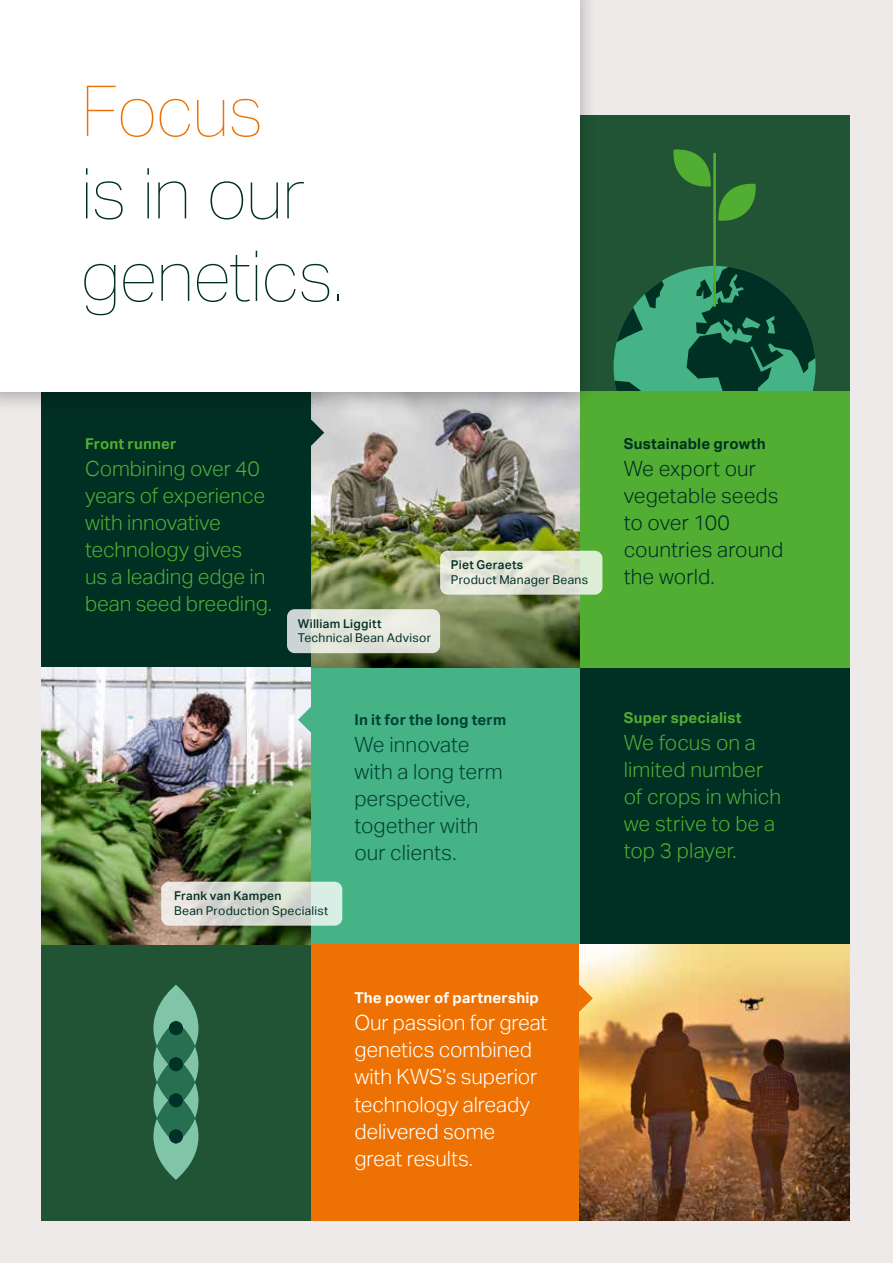
<style>
.page{position:relative;width:893px;height:1263px;background:#eeeae9}
.page>*{position:absolute;margin:0;border:0;box-sizing:border-box;transform-origin:0 0}
.t1{font:100 70.2px/82.5px "Aktiv Grotesk";letter-spacing:-.015em;color:#002f24}
.t2{font:100 70.2px "Aktiv Grotesk";letter-spacing:-.02em;color:#ee7203}
.t3{font:300 21px/27px "Aktiv Grotesk";letter-spacing:-.005em;color:#52ae32}
.t4{font:300 21px/27px "Aktiv Grotesk";letter-spacing:-.005em;color:#fff}
.t5{font:300 21px/27px "Aktiv Grotesk";letter-spacing:.005em;color:#004135}
.t6{font:300 21px/27px "Aktiv Grotesk";letter-spacing:.005em;color:#002f24}
.t7{font:700 15px "Aktiv Grotesk";letter-spacing:.015em;color:#52ae32}
.t8{font:700 15px "Aktiv Grotesk";letter-spacing:.015em;color:#fff}
.t9{font:700 15px "Aktiv Grotesk";letter-spacing:.01em;color:#004135}
.t10{font:700 15px "Aktiv Grotesk";letter-spacing:.015em;color:#002f24}
.t11{font:12.15px "Aktiv Grotesk";letter-spacing:.025em;color:#002f24}
.t12{font:500 12.15px "Aktiv Grotesk";letter-spacing:.025em;color:#002f24}
</style>
<div class="page">
<div style="left:307px;top:665px;width:276px;height:281px;background:#45b385"></div>
<div style="left:573px;top:115px;width:276px;height:280px;background:#205434"></div>
<svg style="left:614px;top:266px;width:202px;height:125px"></svg>
<hr style="left:713px;top:153px;width:3px;height:154px;background:#52ae32">
<svg style="left:718px;top:183px;width:38px;height:38px"></svg>
<svg style="left:673px;top:149px;width:38px;height:38px"></svg>
<img style="left:311px;top:414px;width:269px;height:254px">
<div style="left:41px;top:391px;width:270px;height:277px;background:#002f24"></div>
<div style="left:307px;top:944px;width:274px;height:276px;background:#ee7203"></div>
<svg style="left:311px;top:419px;width:13px;height:27px"></svg>
<div style="left:287px;top:609px;width:153px;height:44px;background:linear-gradient(to right,#d5dcd5,#eeeee3);border-radius:8px"></div>
<div style="left:41px;top:944px;width:270px;height:276px;background:#205434"></div>
<svg style="left:153px;top:985px;width:45px;height:195px"></svg>
<svg style="left:168px;top:1093px;width:15px;height:15px"></svg>
<div style="left:169px;top:1021px;width:14px;height:14px;background:#003228;border-radius:50%"></div>
<div style="left:169px;top:1057px;width:14px;height:14px;background:#003228;border-radius:50%"></div>
<div style="left:169px;top:1093px;width:14px;height:14px;background:#003228;border-radius:50%"></div>
<div style="left:169px;top:1129px;width:14px;height:14px;background:#003228;border-radius:50%"></div>
<div style="left:580px;top:666px;width:269px;height:278px;background:#002f24"></div>
<img style="left:41px;top:668px;width:270px;height:276px">
<svg style="left:161px;top:882px;width:181px;height:44px"></svg>
<img style="left:580px;top:944px;width:269px;height:276px">
<svg style="left:579px;top:984px;width:14px;height:28px"></svg>
<svg style="left:298px;top:706px;width:13px;height:27px"></svg>
<div style="left:580px;top:391px;width:269px;height:277px;background:#52ae32"></div>
<svg style="left:440px;top:551px;width:162px;height:44px"></svg>
<div style="left:0;top:0;width:599px;height:414px;background:#000;opacity:.3"></div>
<div style="left:0;top:0;width:580px;height:391px;background:#fff"></div>
<h1 class="t2" style="left:81px;top:72px;width:184px">Focus</h1>
<h1 class="t1" style="left:81px;top:153px;width:265px">is in our genetics.</h1>
<p class="t7" style="left:85px;top:435px;width:93px">Front runner</p>
<p class="t3" style="left:85px;top:455px;width:189px">Combining over 40 years of experience with innovative technology gives<br>us a leading edge in bean seed breeding.</p>
<p class="t12" style="left:298px;top:616px;width:85px">William Liggitt</p>
<p class="t11" style="left:298px;top:631px;width:135px">Technical Bean Advisor</p>
<p class="t12" style="left:451px;top:558px;width:74px">Piet Geraets</p>
<p class="t11" style="left:451px;top:572px;width:139px">Product Manager Beans</p>
<p class="t9" style="left:354px;top:711px;width:153px">In it for the long term</p>
<p class="t5" style="left:354px;top:731px;width:150px">We innovate with a long term perspective, together with our clients.</p>
<p class="t12" style="left:174px;top:889px;width:109px">Frank van Kampen</p>
<p class="t11" style="left:174px;top:903px;width:156px">Bean Production Specialist</p>
<p class="t8" style="left:354px;top:989px;width:186px">The power of partnership</p>
<p class="t4" style="left:354px;top:1010px;width:195px">Our passion for great genetics combined with KWS’s superior technology already delivered some great results.</p>
<p class="t10" style="left:624px;top:435px;width:144px">Sustainable growth</p>
<p class="t6" style="left:624px;top:455px;width:161px">We export our vegetable seeds to over 100 countries around the world.</p>
<p class="t7" style="left:624px;top:709px;width:119px">Super specialist</p>
<p class="t3" style="left:624px;top:729px;width:159px">We focus on a limited number of crops in which we strive to be a top 3 player.</p>
</div>
